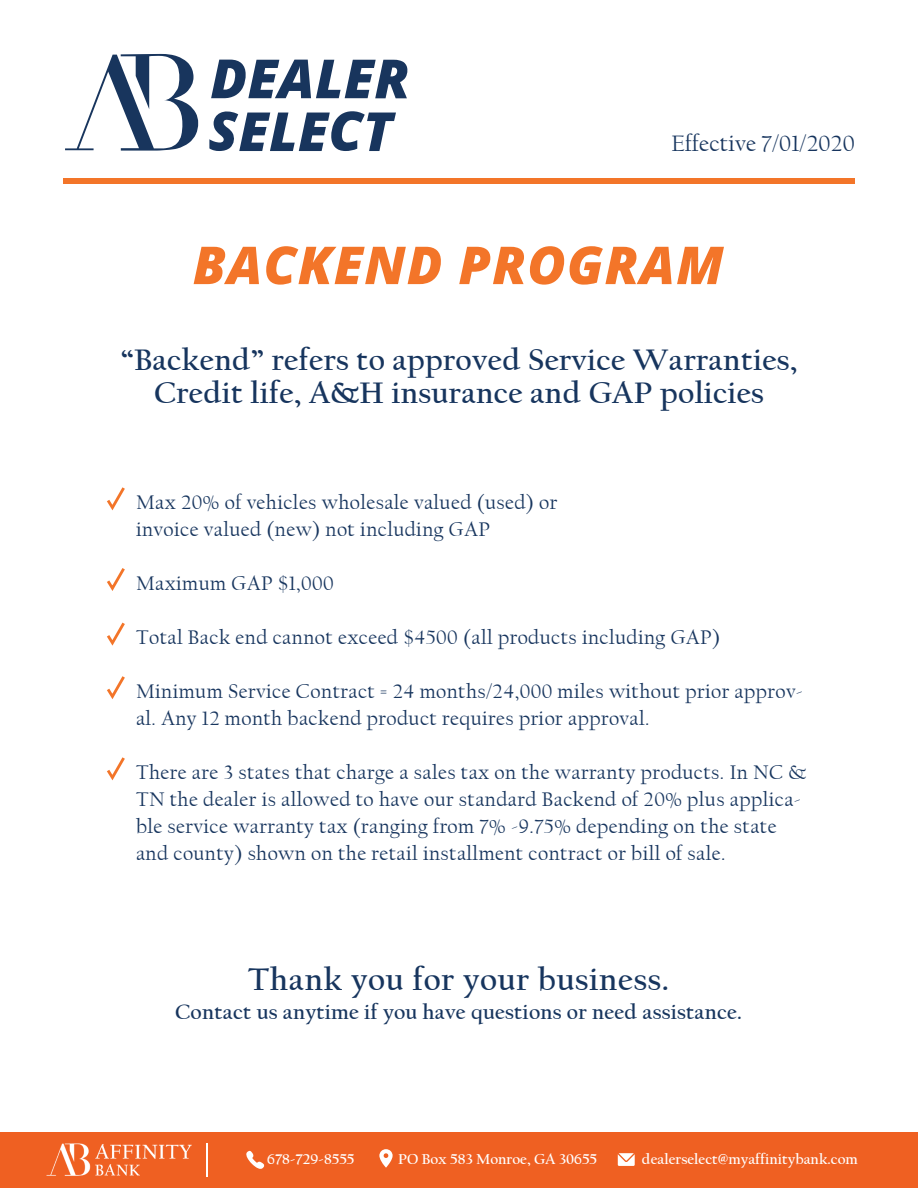
<style>
.page{position:relative;width:918px;height:1188px;background:#fff}
.page>*{position:absolute;margin:0;border:0;box-sizing:border-box;transform-origin:0 0}
.t1{font:italic 800 52.35px "Open Sans";letter-spacing:.02em;color:#f37529}
.t2{font:700 32.55px "Californian FB";letter-spacing:.02em;color:#17355e}
.t3{font:700 31.2px/33.8px "Californian FB";letter-spacing:.01em;color:#17355e;text-align:center}
.t4{font:23.4px "Californian FB";letter-spacing:.01em;color:#17355e}
.t5{font:700 21.6px "Californian FB";letter-spacing:.01em;color:#17355e}
.t6{font:20.7px/27px "Californian FB";letter-spacing:.02em;color:#17355e}
.t7{font:700 15px "Californian FB";color:#fff}
</style>
<div class="page">
<svg style="left:107px;top:487px;width:18px;height:24px"></svg>
<svg style="left:107px;top:568px;width:18px;height:23px"></svg>
<svg style="left:107px;top:622px;width:18px;height:24px"></svg>
<svg style="left:107px;top:676px;width:18px;height:23px"></svg>
<svg style="left:107px;top:757px;width:18px;height:24px"></svg>
<div style="left:0;top:1132px;width:918px;height:56px;background:#ef6022"></div>
<img style="left:46px;top:1143px;width:146px;height:33px">
<hr style="left:206px;top:1143px;width:2px;height:33px;background:#fff">
<svg style="left:246px;top:1151px;width:18px;height:18px"></svg>
<svg style="left:379px;top:1149px;width:14px;height:19px"></svg>
<svg style="left:618px;top:1153px;width:17px;height:13px"></svg>
<div style="left:63px;top:178px;width:792px;height:6px;background:#f37529"></div>
<svg style="left:65px;top:54px;width:133px;height:97px"></svg>
<svg style="left:211px;top:60px;width:197px;height:38px"></svg>
<svg style="left:209px;top:111px;width:187px;height:40px"></svg>
<p class="t4" style="left:671px;top:130px;width:185px">Effective 7/01/2020</p>
<h1 class="t1" style="left:193px;top:228px;width:532px">BACKEND PROGRAM</h1>
<h3 class="t3" style="left:121px;top:345px;width:678px">“Backend” refers to approved Service Warranties,<br>Credit life, A&amp;H insurance and GAP policies</h3>
<p class="t6" style="left:136px;top:489px;width:423px">Max 20% of vehicles wholesale valued (used) or invoice valued (new) not including GAP</p>
<p class="t6" style="left:136px;top:570px;width:199px">Maximum GAP $1,000</p>
<p class="t6" style="left:136px;top:624px;width:585px">Total Back end cannot exceed $4500 (all products including GAP)</p>
<p class="t6" style="left:136px;top:678px;width:669px">Minimum Service Contract = 24 months/24,000 miles without prior approv&shy;al. Any 12 month backend product requires prior approval.</p>
<p class="t6" style="left:136px;top:759px;width:672px">There are 3 states that charge a sales tax on the warranty products. In NC &amp; TN the dealer is allowed to have our standard Backend of 20% plus applica&shy;ble service warranty tax (ranging from 7% -9.75% depending on the state and county) shown on the retail installment contract or bill of sale.</p>
<h2 class="t2" style="left:248px;top:965px;width:423px">Thank you for your business.</h2>
<p class="t5" style="left:175px;top:1003px;width:568px">Contact us anytime if you have questions or need assistance.</p>
<p class="t7" style="left:267px;top:1153px;width:89px">678-729-8555</p>
<p class="t7" style="left:398px;top:1153px;width:201px">PO Box 583 Monroe, GA 30655</p>
<p class="t7" style="left:642px;top:1153px;width:217px">dealerselect@myaffinitybank.com</p>
</div>
